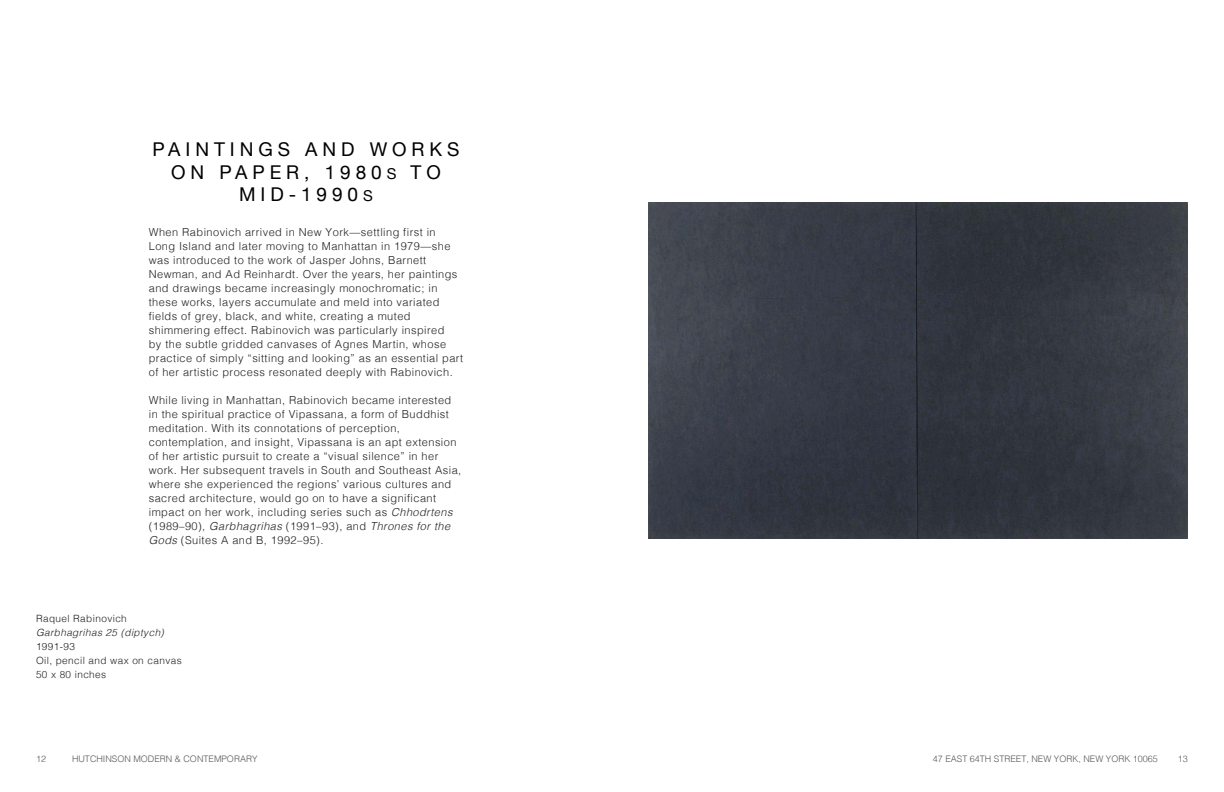
<style>
.page{position:relative;width:1224px;height:792px;background:#fff}
.page>*{position:absolute;margin:0;border:0;box-sizing:border-box;transform-origin:0 0}
.t1{font:19px/22.8px "Helvetica Neue";letter-spacing:.26em;color:#000;text-align:center}
.t2{font:300 11px/14px "Helvetica";letter-spacing:.04em;color:#231f20}
.t3{font:300 10px/14px "Helvetica";letter-spacing:.04em;color:#231f20}
.t4{font:italic 300 10px "Helvetica";letter-spacing:.04em;color:#231f20}
.t5{font:300 9px "Helvetica";color:#57585a}
.s1{font-size:15px}
.s2{font-style:italic}
</style>
<div class="page">
<img style="left:649px;top:203px;width:538px;height:336px">
<h1 class="t1" style="left:152px;top:139px;width:309px">PAINTINGS AND WORKS<br>ON PAPER, 1980<span class="s1">S</span> TO<br>MID-1990<span class="s1">S</span></h1>
<p class="t2" style="left:149px;top:224px;width:316px">When Rabinovich arrived in New York—settling first in Long Island and later moving to Manhattan in 1979—she was introduced to the work of Jasper Johns, Barnett Newman, and Ad Reinhardt. Over the years, her paintings and drawings became increasingly monochromatic; in these works, layers accumulate and meld into variated fields of grey, black, and white, creating a muted shimmering effect. Rabinovich was particularly inspired<br>by the subtle gridded canvases of Agnes Martin, whose practice of simply “sitting and looking” as an essential part of her artistic process resonated deeply with Rabinovich.</p>
<p class="t2" style="left:149px;top:392px;width:314px">While living in Manhattan, Rabinovich became interested in the spiritual practice of Vipassana, a form of Buddhist meditation. With its connotations of perception, contemplation, and insight, Vipassana is an apt extension of her artistic pursuit to create a “visual silence” in her work. Her subsequent travels in South and Southeast Asia, where she experienced the regions’ various cultures and sacred architecture, would go on to have a significant impact on her work, including series such as <span class="s2">Chhodrtens </span>(1989–90), <span class="s2">Garbhagrihas</span> (1991–93), and <span class="s2">Thrones for the Gods</span> (Suites A and B, 1992–95).</p>
<p class="t3" style="left:36px;top:610px;width:92px">Raquel Rabinovich</p>
<p class="t4" style="left:36px;top:624px;width:129px">Garbhagrihas 25 (diptych)</p>
<p class="t3" style="left:36px;top:638px;width:147px">1991-93<br>Oil, pencil and wax on canvas<br>50 x 80 inches</p>
<p class="t5" style="left:36px;top:752px;width:12px">12</p>
<p class="t5" style="left:72px;top:752px;width:187px">HUTCHINSON MODERN &amp; CONTEMPORARY</p>
<p class="t5" style="left:933px;top:752px;width:227px">47 EAST 64TH STREET, NEW YORK, NEW YORK 10065</p>
<p class="t5" style="left:1178px;top:752px;width:12px">13</p>
</div>
